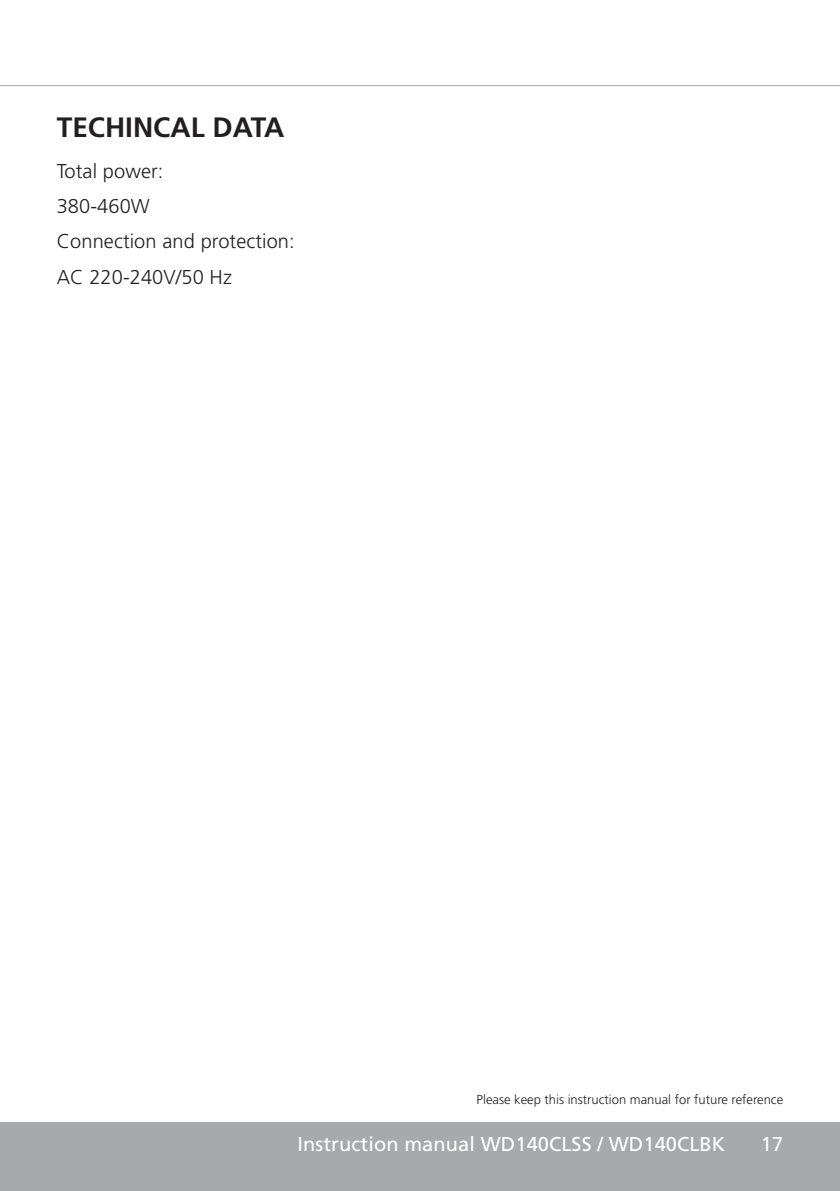
<style>
.page{position:relative;width:840px;height:1191px;background:#fff}
.page>*{position:absolute;margin:0;border:0;box-sizing:border-box;transform-origin:0 0}
.t1{font:700 28px "Frutiger";color:#231f20}
.t2{font:300 20px/35.4px "Frutiger";letter-spacing:.005em;color:#231f20}
.t3{font:20px "Frutiger";letter-spacing:.005em;color:#fff}
.t4{font:300 13px "Frutiger";color:#231f20}
</style>
<div class="page">
<div style="left:0;top:1123px;width:839px;height:68px;background:#a8a9ad"></div>
<hr style="left:0;top:85px;width:839px;height:1px;background:#a8a9ad">
<h1 class="t1" style="left:57px;top:110px;width:229px">TECHINCAL DATA</h1>
<p class="t2" style="left:57px;top:153px;width:239px">Total power:<br>380-460W<br>Connection and protection:<br>AC 220-240V/50 Hz</p>
<p class="t4" style="left:476px;top:1092px;width:308px">Please keep this instruction manual for future reference</p>
<p class="t3" style="left:760px;top:1132px;width:24px">17</p>
<p class="t3" style="left:297px;top:1132px;width:429px">Instruction manual WD140CLSS / WD140CLBK</p>
</div>
